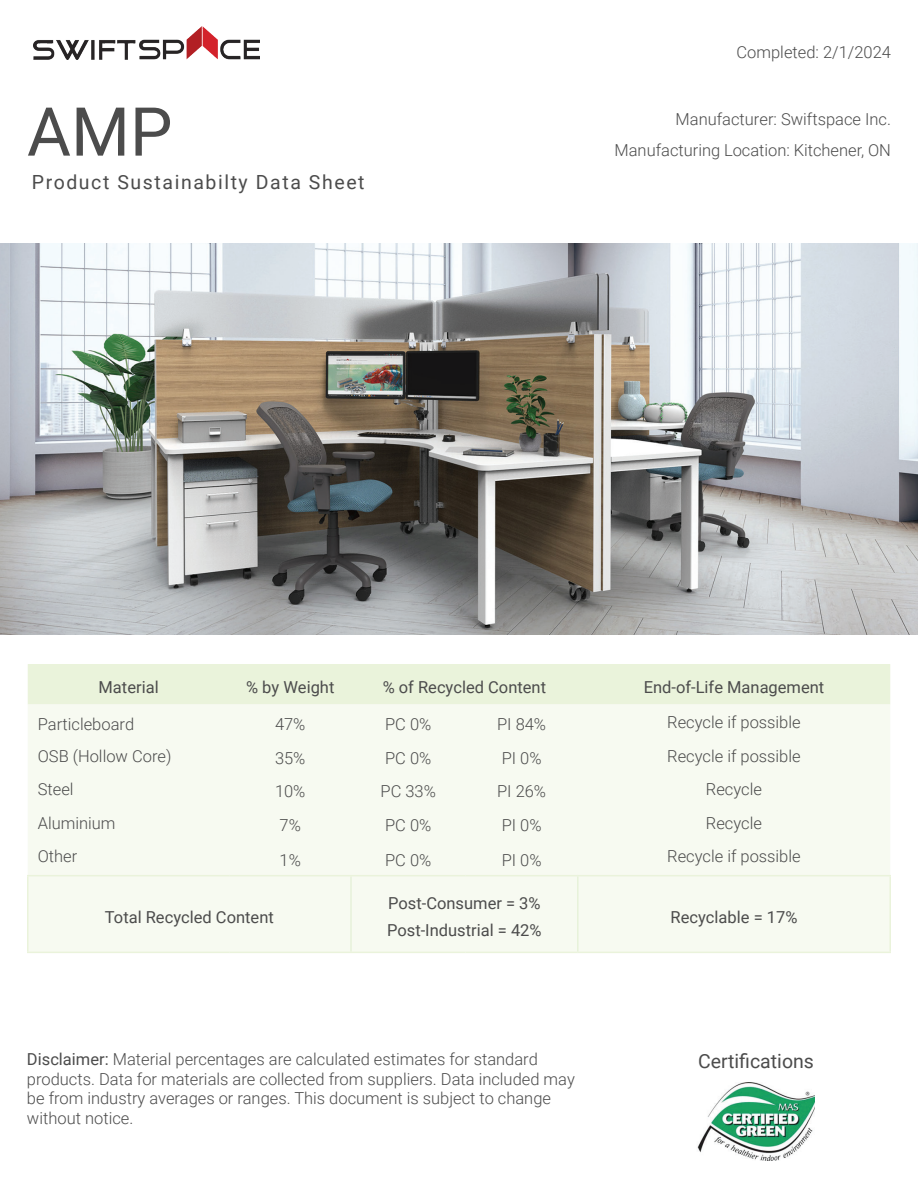
<style>
.page{position:relative;width:918px;height:1188px;background:#fff}
.page>*{position:absolute;margin:0;border:0;box-sizing:border-box;transform-origin:0 0}
.t1{font:67.5px "Roboto";color:#4c4c4c}
.t2{font:19.5px "Roboto";letter-spacing:.08em;color:#4c4c4c}
.t3{font:19.5px "Roboto";color:#4c4c4c}
.t4{font:300 16.5px/19.8px "Roboto";color:#4c4c4c;text-align:right}
.t5{font:16.5px/27px "Roboto";color:#4c4c4c}
.s1{font-weight:400}
</style>
<div class="page">
<img style="left:33px;top:27px;width:227px;height:33px">
<div style="left:28px;top:664px;width:862px;height:41px;background:#eaf3db"></div>
<div style="left:28px;top:705px;width:862px;height:247px;background:#f7faf1"></div>
<hr style="left:350px;top:876px;width:2px;height:76px;background:#e7f2da">
<hr style="left:577px;top:876px;width:2px;height:76px;background:#e7f2da">
<hr style="left:27px;top:875px;width:203px;height:1px;background:#eaf3db">
<hr style="left:27px;top:876px;width:1px;height:76px;background:#eaf3db">
<hr style="left:230px;top:875px;width:121px;height:1px;background:#eaf3db">
<hr style="left:351px;top:875px;width:114px;height:1px;background:#eaf3db">
<hr style="left:465px;top:875px;width:113px;height:1px;background:#eaf3db">
<hr style="left:578px;top:875px;width:313px;height:1px;background:#eaf3db">
<hr style="left:890px;top:876px;width:1px;height:76px;background:#eaf3db">
<hr style="left:27px;top:952px;width:203px;height:1px;background:#eaf3db">
<hr style="left:230px;top:952px;width:121px;height:1px;background:#eaf3db">
<hr style="left:351px;top:952px;width:114px;height:1px;background:#eaf3db">
<hr style="left:465px;top:952px;width:113px;height:1px;background:#eaf3db">
<hr style="left:578px;top:952px;width:313px;height:1px;background:#eaf3db">
<img style="left:697px;top:1083px;width:118px;height:78px">
<img style="left:0;top:243px;width:918px;height:391px">
<h1 class="t1" style="left:27px;top:84px;width:147px">AMP</h1>
<p class="t2" style="left:32px;top:168px;width:334px">Product Sustainabilty Data Sheet</p>
<p class="t4" style="left:737px;top:41px;width:156px">Completed: 2/1/2024</p>
<p class="t4" style="left:615px;top:103px;width:278px;line-height:31.2px">Manufacturer: Swiftspace Inc.<br>Manufacturing Location: Kitchener, ON</p>
<p class="t5" style="left:99px;top:673px;width:62px">Material</p>
<p class="t5" style="left:246px;top:673px;width:90px">% by Weight</p>
<p class="t5" style="left:383px;top:673px;width:165px">% of Recycled Content</p>
<p class="t5" style="left:644px;top:673px;width:182px">End-of-Life Management</p>
<p class="t4" style="left:38px;top:714px;width:98px">Particleboard</p>
<p class="t4" style="left:275px;top:714px;width:32px">47%</p>
<p class="t4" style="left:385px;top:714px;width:48px">PC 0%</p>
<p class="t4" style="left:497px;top:714px;width:51px">PI 84%</p>
<p class="t4" style="left:667px;top:711px;width:135px">Recycle if possible</p>
<p class="t4" style="left:38px;top:745px;width:135px">OSB (Hollow Core)</p>
<p class="t4" style="left:275px;top:748px;width:32px">35%</p>
<p class="t4" style="left:385px;top:748px;width:48px">PC 0%</p>
<p class="t4" style="left:502px;top:748px;width:41px">PI 0%</p>
<p class="t4" style="left:667px;top:745px;width:135px">Recycle if possible</p>
<p class="t4" style="left:38px;top:779px;width:37px">Steel</p>
<p class="t4" style="left:275px;top:781px;width:32px">10%</p>
<p class="t4" style="left:381px;top:781px;width:57px">PC 33%</p>
<p class="t4" style="left:497px;top:781px;width:51px">PI 26%</p>
<p class="t4" style="left:706px;top:779px;width:58px">Recycle</p>
<p class="t4" style="left:38px;top:812px;width:79px">Aluminium</p>
<p class="t4" style="left:280px;top:815px;width:23px">7%</p>
<p class="t4" style="left:385px;top:815px;width:48px">PC 0%</p>
<p class="t4" style="left:502px;top:815px;width:41px">PI 0%</p>
<p class="t4" style="left:706px;top:812px;width:58px">Recycle</p>
<p class="t4" style="left:38px;top:846px;width:41px">Other</p>
<p class="t4" style="left:280px;top:850px;width:23px">1%</p>
<p class="t4" style="left:385px;top:850px;width:48px">PC 0%</p>
<p class="t4" style="left:502px;top:850px;width:41px">PI 0%</p>
<p class="t4" style="left:667px;top:846px;width:135px">Recycle if possible</p>
<p class="t5" style="left:105px;top:903px;width:170px">Total Recycled Content</p>
<p class="t5" style="left:387px;top:889px;width:156px">Post-Consumer = 3%<br>Post-Industrial = 42%</p>
<p class="t5" style="left:671px;top:903px;width:128px">Recyclable = 17%</p>
<p class="t4" style="left:27px;top:1048px;width:549px;text-align:left"><span class="s1">Disclaimer:</span> Material percentages are calculated estimates for standard products. Data for materials are collected from suppliers. Data included may be from industry averages or ranges. This document is subject to change without notice.</p>
<p class="t3" style="left:698px;top:1047px;width:117px">Certifications</p>
</div>
